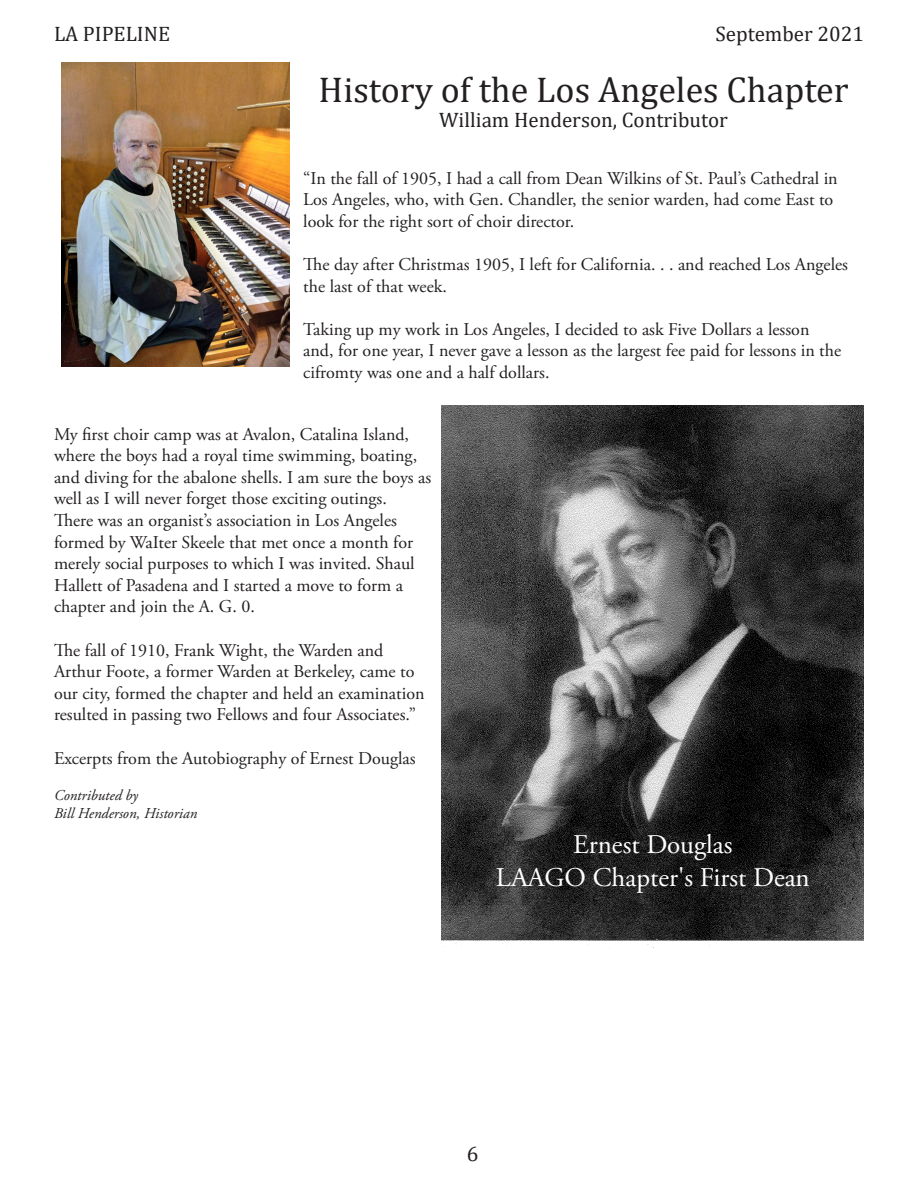
<style>
.page{position:relative;width:918px;height:1188px;background:#fff}
.page>*{position:absolute;margin:0;border:0;box-sizing:border-box;transform-origin:0 0}
.t1{font:36px "Cambria";color:#231f20}
.t2{font:27px "Adobe Garamond Pro";color:#fff}
.t3{font:21px "Cambria";color:#231f20}
.t4{font:18px/21.6px "Adobe Garamond Pro";color:#231f20}
.t5{font:italic 15px "Adobe Garamond Pro";color:#231f20}
</style>
<div class="page">
<img style="left:62px;top:63px;width:227px;height:303px">
<img style="left:442px;top:405px;width:422px;height:542px">
<p class="t3" style="left:54px;top:22px;width:118px">LA PIPELINE</p>
<p class="t3" style="left:715px;top:22px;width:150px">September 2021</p>
<p class="t1" style="left:319px;top:69px;width:532px">History of the Los Angeles Chapter</p>
<p class="t3" style="left:439px;top:108px;width:290px">William Henderson, Contributor</p>
<p class="t4" style="left:303px;top:168px;width:536px">“In the fall of 1905, I had a call from Dean Wilkins of St. Paul’s Cathedral in<br>Los Angeles, who, with Gen. Chandler, the senior warden, had come East to look for the right sort of choir director.</p>
<p class="t4" style="left:303px;top:254px;width:546px">The day after Christmas 1905, I left for California. . . and reached Los Angeles the last of that week.</p>
<p class="t4" style="left:303px;top:319px;width:539px">Taking up my work in Los Angeles, I decided to ask Five Dollars a lesson and, for one year, I never gave a lesson as the largest fee paid for lessons in the cifromty was one and a half dollars.</p>
<p class="t4" style="left:54px;top:424px;width:379px">My first choir camp was at Avalon, Catalina Island, where the boys had a royal time swimming, boating, and diving for the abalone shells. I am sure the boys as well as I will never forget those exciting outings.</p>
<p class="t4" style="left:54px;top:510px;width:362px">There was an organist’s association in Los Angeles formed by WaIter Skeele that met once a month for merely social purposes to which I was invited. Shaul Hallett of Pasadena and I started a move to form a chapter and join the A. G. 0.</p>
<p class="t4" style="left:54px;top:640px;width:372px">The fall of 1910, Frank Wight, the Warden and Arthur Foote, a former Warden at Berkeley, came to our city, formed the chapter and held an examination resulted in passing two Fellows and four Associates.”</p>
<p class="t4" style="left:54px;top:748px;width:363px">Excerpts from the Autobiography of Ernest Douglas</p>
<p class="t5" style="left:54px;top:786px;width:85px">Contributed by</p>
<p class="t5" style="left:54px;top:804px;width:145px">Bill Henderson, Historian</p>
<p class="t2" style="left:573px;top:829px;width:161px">Ernest Douglas</p>
<p class="t2" style="left:496px;top:861px;width:315px">LAAGO Chapter's First Dean</p>
<p class="t3" style="left:467px;top:1142px;width:13px">6</p>
</div>
